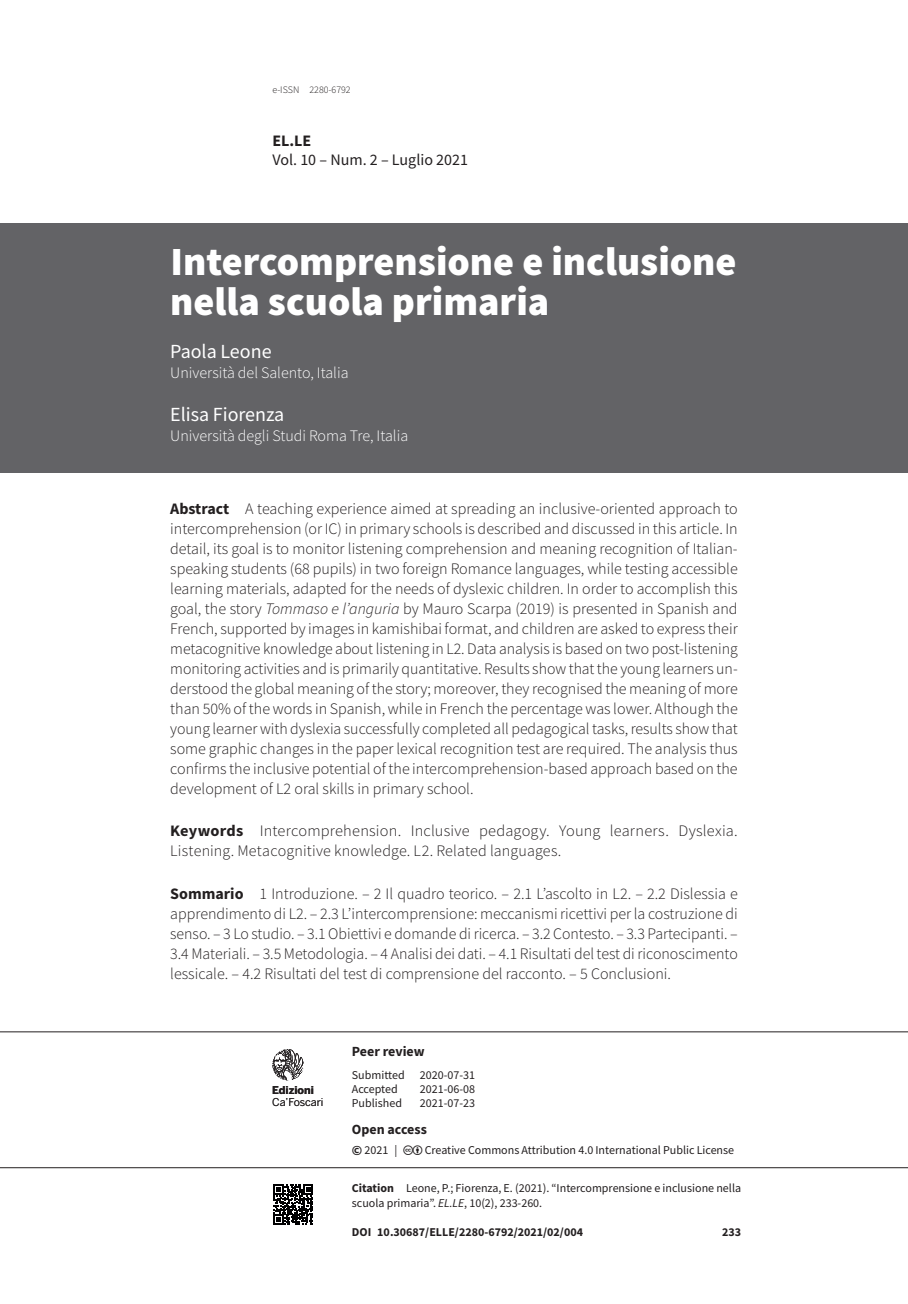
<style>
.page{position:relative;width:908px;height:1304px;background:#fff}
.page>*{position:absolute;margin:0;border:0;box-sizing:border-box;transform-origin:0 0}
.t1{font:900 40px/40px "Source Sans Pro";color:#fff}
.t2{font:20px "Source Sans Pro";color:#fff}
.t3{font:300 16px/20px "Source Sans Pro";letter-spacing:.005em;color:#231f20;text-align:justify}
.t4{font:300 16px "Source Sans Pro";color:#fff}
.t5{font:16px "Source Sans Pro";color:#231f20}
.t6{font:700 16px "Source Sans Pro";color:#231f20}
.t7{font:700 14px "Source Sans Pro";color:#231f20}
.t8{font:12px/15px "Source Sans Pro";color:#231f20}
.t9{font:700 12px "Source Sans Pro";color:#231f20}
.t10{font:10.8px "Benton Sans";letter-spacing:-.01em;color:#231f20}
.t11{font:700 10.8px "Benton Sans";color:#231f20}
.t12{font:300 10px "Source Sans Pro";color:#231f20}
.s1{font-weight:700}
.s2{font-style:italic}
.s3{font-weight:700;font-size:14px}
</style>
<div class="page">
<svg style="left:273px;top:1185px;width:40px;height:39px"></svg>
<hr style="left:0;top:1167px;width:907px;height:1px;background:#231f20">
<hr style="left:0;top:1031px;width:907px;height:1px;background:#231f20">
<svg style="left:272px;top:1049px;width:31px;height:31px"></svg>
<div style="left:0;top:223px;width:907px;height:249px;background:#636366"></div>
<p class="t12" style="left:272px;top:83px;width:80px">e-ISSN 2280-6792</p>
<p class="t6" style="left:272px;top:130px;width:40px">EL.LE</p>
<p class="t5" style="left:272px;top:150px;width:197px">Vol. 10 – Num. 2 – Luglio 2021</p>
<h1 class="t1" style="left:170px;top:241px;width:567px">Intercomprensione e inclusione nella scuola primaria</h1>
<p class="t2" style="left:170px;top:339px;width:103px">Paola Leone</p>
<p class="t4" style="left:170px;top:363px;width:180px">Università del Salento, Italia</p>
<p class="t2" style="left:170px;top:401px;width:115px">Elisa Fiorenza</p>
<p class="t4" style="left:170px;top:425px;width:239px">Università degli Studi Roma Tre, Italia</p>
<p class="t3" style="left:170px;top:498px;width:568px"><span class="s1">Abstract</span> A teaching experience aimed at spreading an inclusive-oriented approach to intercomprehension (or IC) in primary schools is described and discussed in this article. In detail, its goal is to monitor listening comprehension and meaning recognition of Italian&shy;speaking students (68 pupils) in two foreign Romance languages, while testing accessible learning materials, adapted for the needs of dyslexic children. In order to accomplish this goal, the story <span class="s2">Tommaso e l’anguria</span> by Mauro Scarpa (2019) is presented in Spanish and French, supported by images in kamishibai format, and children are asked to express their metacognitive knowledge about listening in L2. Data analysis is based on two post-listening monitoring activities and is primarily quantitative. Results show that the young learners un&shy;derstood the global meaning of the story; moreover, they recognised the meaning of more than 50% of the words in Spanish, while in French the percentage was lower. Although the young learner with dyslexia successfully completed all pedagogical tasks, results show that some graphic changes in the paper lexical recognition test are required. The analysis thus confirms the inclusive potential of the intercomprehension-based approach based on the development of L2 oral skills in primary school.</p>
<p class="t3" style="left:170px;top:821px;width:568px"><span class="s1">Keywords</span> Intercomprehension. Inclusive pedagogy. Young learners. Dyslexia.<br>Listening. Metacognitive knowledge. L2. Related languages.</p>
<p class="t3" style="left:170px;top:884px;width:569px"><span class="s1">Sommario</span> 1 Introduzione. – 2 Il quadro teorico. – 2.1 L’ascolto in L2. – 2.2 Dislessia e apprendimento di L2. – 2.3 L’intercomprensione: meccanismi ricettivi per la costruzione di senso. – 3 Lo studio. – 3.1 Obiettivi e domande di ricerca. – 3.2 Contesto. – 3.3 Partecipanti. – 3.4 Materiali. – 3.5 Metodologia. – 4 Analisi dei dati. – 4.1 Risultati del test di riconoscimento lessicale. – 4.2 Risultati del test di comprensione del racconto. – 5 Conclusioni.</p>
<p class="t11" style="left:272px;top:1084px;width:43px">Edizioni</p>
<p class="t10" style="left:272px;top:1095px;width:53px">Ca’Foscari</p>
<p class="t7" style="left:351px;top:1042px;width:74px">Peer review</p>
<p class="t8" style="left:351px;top:1067px;width:54px">Submitted</p>
<p class="t8" style="left:420px;top:1067px;width:57px">2020-07-31</p>
<p class="t8" style="left:351px;top:1081px;width:47px">Accepted</p>
<p class="t8" style="left:420px;top:1081px;width:57px">2021-06-08</p>
<p class="t8" style="left:351px;top:1095px;width:52px">Published</p>
<p class="t8" style="left:420px;top:1095px;width:57px">2021-07-23</p>
<p class="t7" style="left:351px;top:1120px;width:76px">Open access</p>
<p class="t8" style="left:351px;top:1142px;width:47px"><span class="s3">©</span> 2021 |</p>
<p class="t8" style="left:424px;top:1142px;width:311px">Creative Commons Attribution 4.0 International Public License</p>
<p class="t8" style="left:351px;top:1181px;width:390px"><span class="s1">Citation</span> Leone, P.; Fiorenza, E. (2021). “Intercomprensione e inclusione nella scuola primaria”. <span class="s2">EL.LE</span>, 10(2), 233-260.</p>
<p class="t9" style="left:351px;top:1224px;width:233px">DOI 10.30687/ELLE/2280-6792/2021/02/004</p>
<p class="t9" style="left:721px;top:1224px;width:21px">233</p>
</div>
